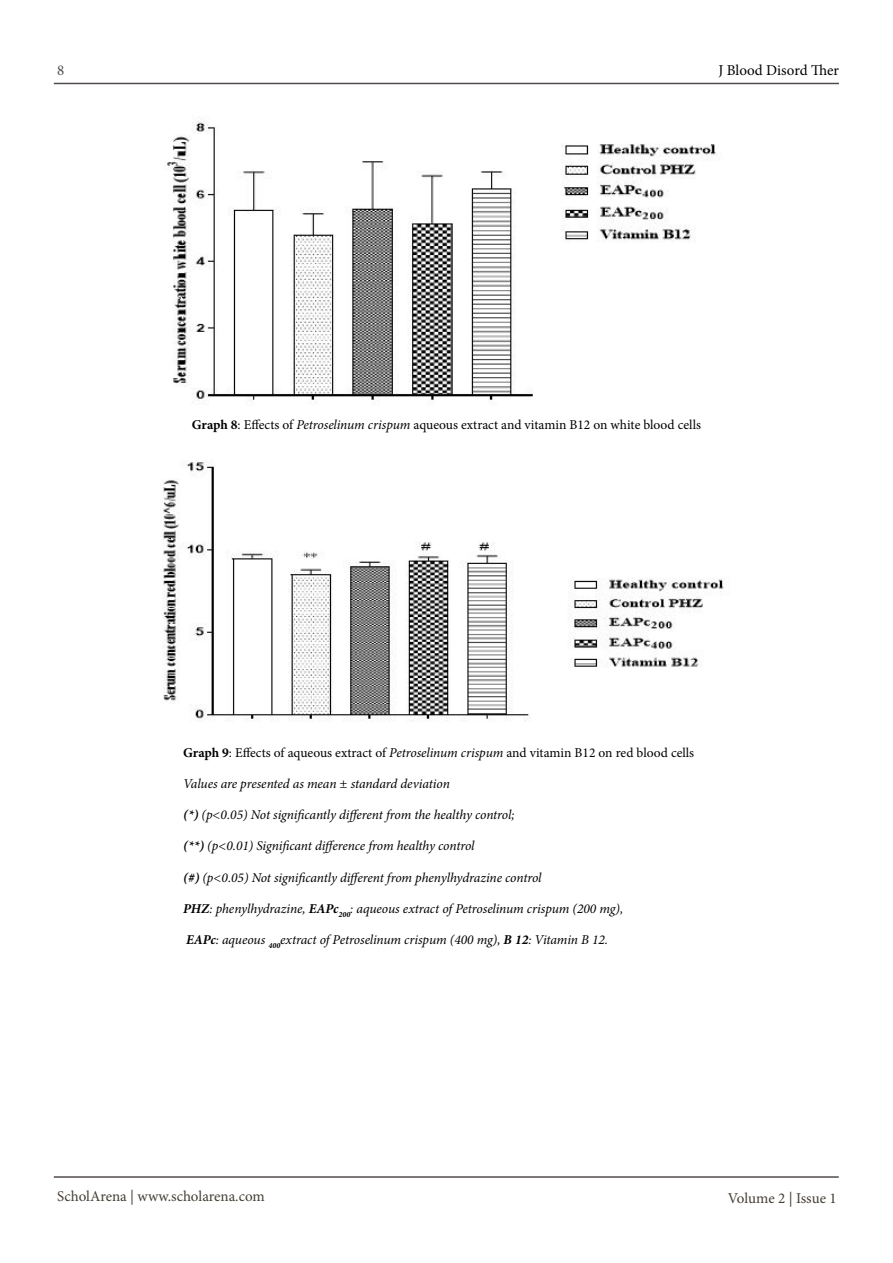
<style>
.page{position:relative;width:893px;height:1263px;background:#fff}
.page>*{position:absolute;margin:0;border:0;box-sizing:border-box;transform-origin:0 0}
.t1{font:15px "Minion Pro";letter-spacing:-.005em;color:#453f35}
.t2{font:15px "Minion Pro";color:#000}
.t3{font:15px "Minion Pro";color:#524c4b}
.t4{font:italic 13.5px "Minion Pro";letter-spacing:-.01em;color:#000}
.t5{font:13.5px "Minion Pro";color:#000}
.s1{font-weight:700}
.s2{font-style:italic}
</style>
<div class="page">
<hr style="left:54px;top:83px;width:785px;height:1px;background:#524c4b">
<hr style="left:54px;top:1176px;width:785px;height:2px;background:#524c4b">
<img style="left:167px;top:121px;width:549px;height:283px">
<img style="left:162px;top:460px;width:562px;height:262px">
<p class="t3" style="left:57px;top:60px;width:9px">8</p>
<p class="t2" style="left:718px;top:60px;width:122px">J Blood Disord Ther</p>
<p class="t5" style="left:192px;top:415px;width:511px"><span class="s1">Graph 8</span>: Effects of <span class="s2">Petroselinum crispum</span> aqueous extract and vitamin B12 on white blood cells</p>
<p class="t5" style="left:183px;top:743px;width:513px"><span class="s1">Graph 9</span>: Effects of aqueous extract of <span class="s2">Petroselinum crispum</span> and vitamin B12 on red blood cells</p>
<p class="t4" style="left:183px;top:774px;width:268px">Values are presented as mean ± standard deviation</p>
<p class="t4" style="left:183px;top:806px;width:333px"><span class="s1">(*)</span> (p&lt;0.05) Not significantly different from the healthy control;</p>
<p class="t4" style="left:183px;top:837px;width:293px"><span class="s1">(**)</span> (p&lt;0.01) Significant difference from healthy control</p>
<p class="t4" style="left:183px;top:868px;width:360px"><span class="s1">(#)</span> (p&lt;0.05) Not significantly different from phenylhydrazine control</p>
<p class="t4" style="left:183px;top:899px;width:442px"><span class="s1">PHZ</span>: phenylhydrazine, <span class="s1">EAPc</span><sub>200</sub>: aqueous extract of Petroselinum crispum (200 mg),</p>
<p class="t4" style="left:186px;top:930px;width:423px"><span class="s1">EAPc</span>: aqueous <sub>400</sub>extract of Petroselinum crispum (400 mg), <span class="s1">B 12</span>: Vitamin B 12.</p>
<p class="t1" style="left:57px;top:1186px;width:209px">ScholArena | www.scholarena.com</p>
<p class="t1" style="left:728px;top:1188px;width:110px">Volume 2 | Issue 1</p>
</div>
